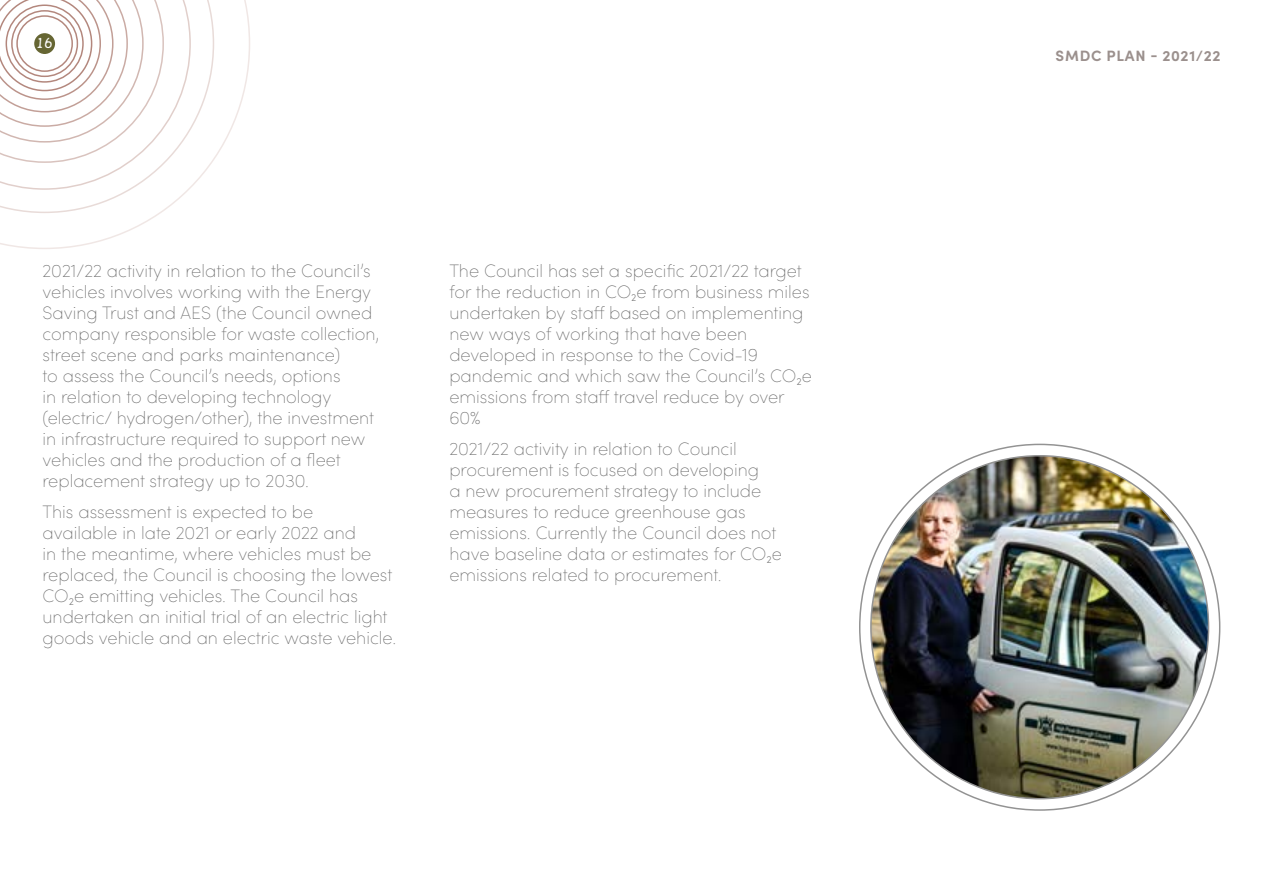
<style>
.page{position:relative;width:1263px;height:893px;background:#fff}
.page>*{position:absolute;margin:0;border:0;box-sizing:border-box;transform-origin:0 0}
.Body_Text{font:200 18px/21px "Sofia Pro";color:#666}
.Contents_entries{font:700 15px "Sofia Pro";letter-spacing:.05em;color:#9b908d}
.t1{font:13.5px "Chainprinter";color:#fff}
</style>
<div class="page">
<svg style="left:0;top:0;width:250px;height:249px"></svg>
<img style="left:871px;top:456px;width:337px;height:343px">
<p class="t1" style="left:35px;top:35px;width:20px">16</p>
<p class="Body_Text" style="left:43px;top:259px;width:338px">2021/22 activity in relation to the Council’s vehicles involves working with the Energy Saving Trust and AES (the Council owned company responsible for waste collection, street scene and parks maintenance)<br>to assess the Council’s needs, options<br>in relation to developing technology (electric/ hydrogen/other), the investment in infrastructure required to support new vehicles and the production of a fleet replacement strategy up to 2030.</p>
<p class="Body_Text" style="left:43px;top:500px;width:355px">This assessment is expected to be<br>available in late 2021 or early 2022 and<br>in the meantime, where vehicles must be replaced, the Council is choosing the lowest CO2e emitting vehicles. The Council has undertaken an initial trial of an electric light goods vehicle and an electric waste vehicle.</p>
<p class="Body_Text" style="left:449px;top:259px;width:364px">The Council has set a specific 2021/22 target for the reduction in CO2e from business miles undertaken by staff based on implementing new ways of working that have been developed in response to the Covid-19 pandemic and which saw the Council’s CO2e emissions from staff travel reduce by over 60%</p>
<p class="Body_Text" style="left:449px;top:437px;width:334px">2021/22 activity in relation to Council procurement is focused on developing<br>a new procurement strategy to include measures to reduce greenhouse gas emissions. Currently the Council does not have baseline data or estimates for CO2e emissions related to procurement.</p>
<h1 class="Contents_entries" style="left:1056px;top:44px;width:166px">SMDC PLAN - 2021/22</h1>
</div>
